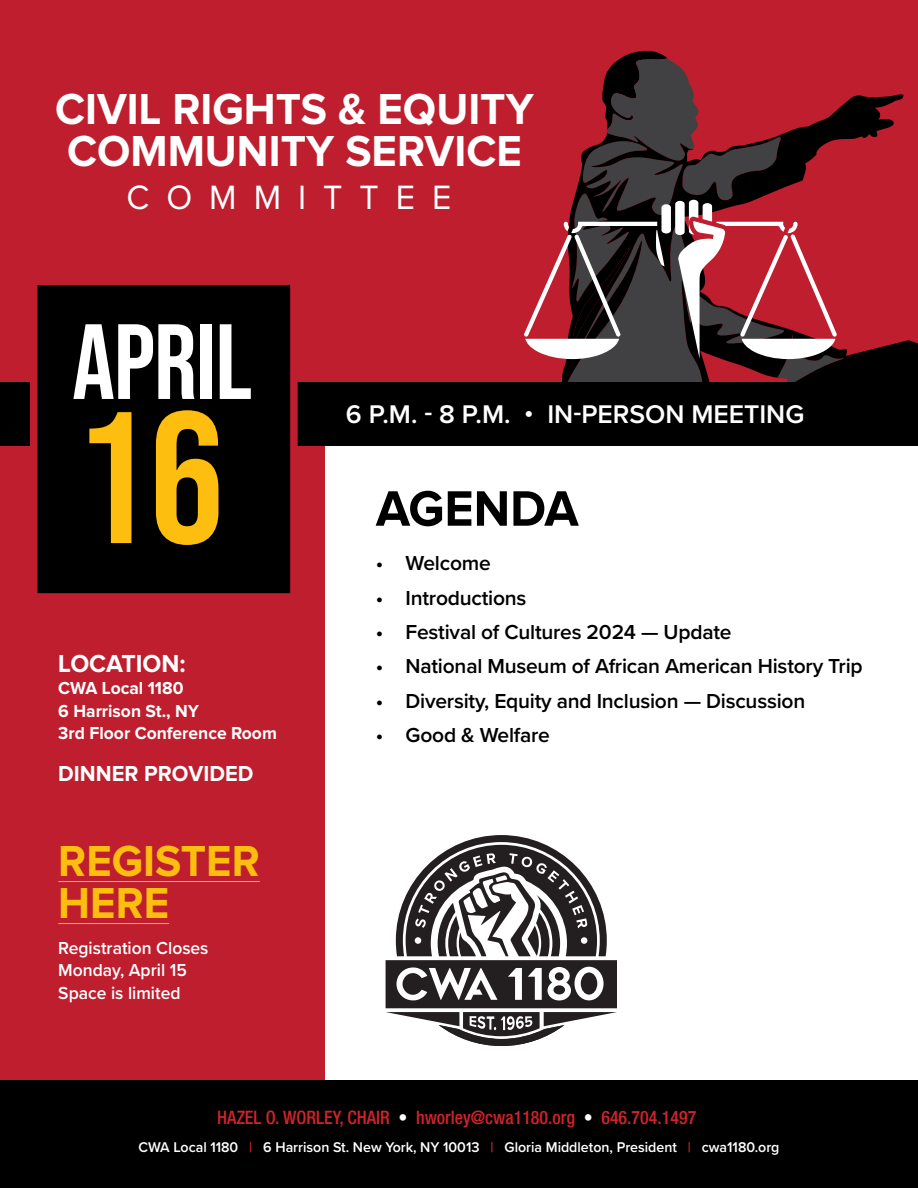
<style>
.page{position:relative;width:918px;height:1188px;background:#fff}
.page>*{position:absolute;margin:0;border:0;box-sizing:border-box;transform-origin:0 0}
.t1{font:187.05px "Bebas Neue";color:#febe10}
.t2{font:106.65px "Bebas Neue";letter-spacing:-.01em;color:#fff}
.t3{font:700 51.6px "Proxima Nova";color:#000}
.t4{font:700 45px/42px "Proxima Nova";color:#fff}
.t5{font:700 45px/42px "Proxima Nova";color:#febe10}
.t6{font:34.95px "Proxima Nova";letter-spacing:.5em;color:#fff}
.t7{font:600 26.55px "Proxima Nova";color:#fff}
.t8{font:700 25.5px "Proxima Nova";color:#fff}
.t9{font:700 22.5px "Proxima Nova";color:#fff}
.t10{font:600 21px "Proxima Nova";letter-spacing:-.01em;color:#000}
.t11{font:500 condensed 18.6px "Helvetica Neue LT Std";color:#d2232a}
.t12{font:700 18px/22.5px "Proxima Nova";color:#fff}
.t13{font:600 18px/22.5px "Proxima Nova";color:#fff}
.t14{font:600 14.7px "Proxima Nova";color:#fff}
.s1{color:#fff}
.s2{color:#d2232a}
</style>
<div class="page">
<div style="left:123px;top:0;width:795px;height:386px;background:#be1e2d"></div>
<svg style="left:844px;top:94px;width:74px;height:289px"></svg>
<svg style="left:524px;top:50px;width:320px;height:333px"></svg>
<div style="left:0;top:0;width:325px;height:1188px;background:#be1e2d"></div>
<svg style="left:386px;top:835px;width:231px;height:211px"></svg>
<hr style="left:58px;top:881px;width:202px;height:1px;background:#febe10">
<hr style="left:58px;top:923px;width:111px;height:1px;background:#febe10">
<div style="left:0;top:1080px;width:918px;height:108px;background:#000"></div>
<div style="left:0;top:383px;width:918px;height:63px;background:#000"></div>
<svg style="left:26px;top:285px;width:275px;height:309px"></svg>
<h3 class="t4" style="left:55px;top:90px;width:480px">CIVIL RIGHTS &amp; EQUITY<br>COMMUNITY SERVICE</h3>
<h3 class="t6" style="left:126px;top:171px;width:326px">COMMITTEE</h3>
<h2 class="t2" style="left:72px;top:302px;width:181px">April</h2>
<h1 class="t1" style="left:74px;top:373px;width:151px">16</h1>
<p class="t7" style="left:346px;top:395px;width:460px">6 P.M. - 8 P.M. • IN-PERSON MEETING</p>
<h3 class="t3" style="left:376px;top:485px;width:204px">AGENDA</h3>
<p class="t10" style="left:376px;top:548px;width:116px">• Welcome</p>
<p class="t10" style="left:376px;top:582px;width:152px">• Introductions</p>
<p class="t10" style="left:376px;top:616px;width:357px">• Festival of Cultures 2024 — Update</p>
<p class="t10" style="left:376px;top:651px;width:488px">• National Museum of African American History Trip</p>
<p class="t10" style="left:376px;top:685px;width:431px">• Diversity, Equity and Inclusion — Discussion</p>
<p class="t10" style="left:376px;top:720px;width:176px">• Good &amp; Welfare</p>
<p class="t8" style="left:58px;top:651px;width:129px">LOCATION:</p>
<p class="t12" style="left:58px;top:678px;width:220px">CWA Local 1180<br>6 Harrison St., NY<br>3rd Floor Conference Room</p>
<p class="t9" style="left:58px;top:763px;width:197px">DINNER PROVIDED</p>
<h3 class="t5" style="left:58px;top:842px;width:203px">REGISTER<br>HERE</h3>
<p class="t13" style="left:58px;top:936px;width:152px">Registration Closes<br>Monday, April 15<br>Space is limited</p>
<p class="t11" style="left:217px;top:1107px;width:481px">HAZEL O. WORLEY, CHAIR <span class="s1">•</span> hworley@cwa1180.org <span class="s1">•</span> 646.704.1497</p>
<p class="t14" style="left:138px;top:1136px;width:643px">CWA Local 1180 <span class="s2">|</span> 6 Harrison St. New York, NY 10013 <span class="s2">|</span> Gloria Middleton, President <span class="s2">|</span> cwa1180.org</p>
</div>
